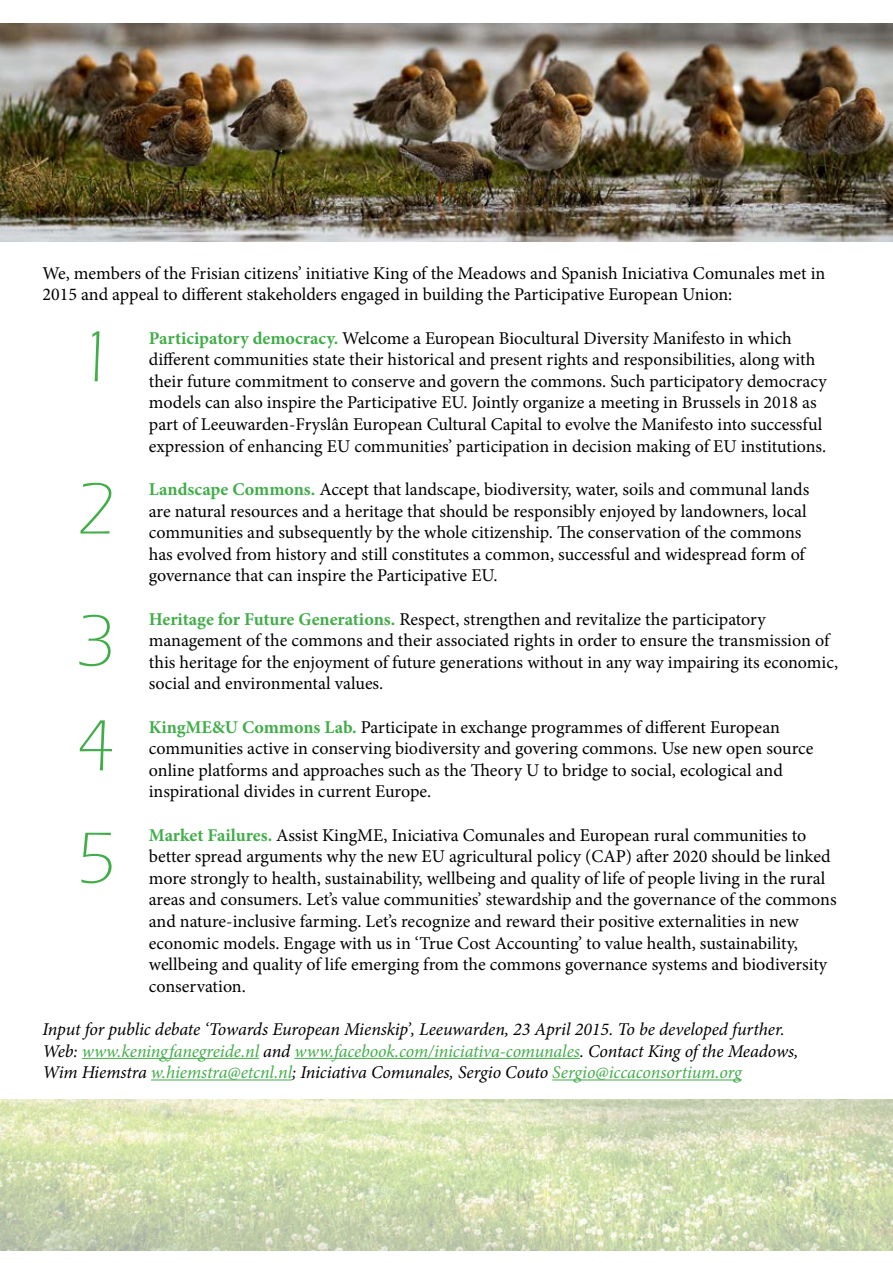
<style>
.page{position:relative;width:893px;height:1263px;background:#fff}
.page>*{position:absolute;margin:0;border:0;box-sizing:border-box;transform-origin:0 0}
.t1{font:300 75px/152.2px "Eras ITC";color:#41ad49}
.t2{font:18px/21.6px "Minion Pro";color:#000}
.t3{font:italic 18px/21.6px "Minion Pro";letter-spacing:-.01em;color:#000}
.s1{font-weight:700;color:#41ad49}
.s2{color:#41ad49}
</style>
<div class="page">
<hr style="left:82px;top:1058px;width:177px;height:1px;background:#41ad49">
<hr style="left:295px;top:1058px;width:285px;height:1px;background:#41ad49">
<hr style="left:151px;top:1079px;width:141px;height:1px;background:#41ad49">
<hr style="left:552px;top:1079px;width:190px;height:1px;background:#41ad49">
<img style="left:0;top:24px;width:893px;height:218px">
<svg style="left:0;top:1099px;width:893px;height:152px;background:#d4deb5"></svg>
<p class="t2" style="left:43px;top:262px;width:784px">We, members of the Frisian citizens’ initiative King of the Meadows and Spanish Iniciativa Comunales met in<br>2015 and appeal to different stakeholders engaged in building the Participative European Union:</p>
<p class="t2" style="left:149px;top:327px;width:679px"><span class="s1">Participatory democracy.</span> Welcome a European Biocultural Diversity Manifesto in which different communities state their historical and present rights and responsibilities, along with their future commitment to conserve and govern the commons. Such participatory democracy models can also inspire the Participative EU. Jointly organize a meeting in Brussels in 2018 as part of Leeuwarden-Fryslân European Cultural Capital to evolve the Manifesto into successful expression of enhancing EU communities’ participation in decision making of EU institutions.</p>
<p class="t2" style="left:149px;top:478px;width:662px"><span class="s1">Landscape Commons.</span> Accept that landscape, biodiversity, water, soils and communal lands are natural resources and a heritage that should be responsibly enjoyed by landowners, local communities and subsequently by the whole citizenship. The conservation of the commons has evolved from history and still constitutes a common, successful and widespread form of governance that can inspire the Participative EU.</p>
<p class="t2" style="left:149px;top:608px;width:691px"><span class="s1">Heritage for Future Generations.</span> Respect, strengthen and revitalize the participatory management of the commons and their associated rights in order to ensure the transmission of this heritage for the enjoyment of future generations without in any way impairing its economic, social and environmental values.</p>
<p class="t2" style="left:149px;top:716px;width:666px"><span class="s1">KingME&amp;U Commons Lab.</span> Participate in exchange programmes of different European communities active in conserving biodiversity and govering commons. Use new open source online platforms and approaches such as the Theory U to bridge to social, ecological and inspirational divides in current Europe.</p>
<p class="t2" style="left:149px;top:824px;width:689px"><span class="s1">Market Failures.</span> Assist KingME, Iniciativa Comunales and European rural communities to better spread arguments why the new EU agricultural policy (CAP) after 2020 should be linked more strongly to health, sustainability, wellbeing and quality of life of people living in the rural areas and consumers. Let’s value communities’ stewardship and the governance of the commons and nature-inclusive farming. Let’s recognize and reward their positive externalities in new economic models. Engage with us in ‘True Cost Accounting’ to value health, sustainability, wellbeing and quality of life emerging from the commons governance systems and biodiversity conservation.</p>
<p class="t3" style="left:43px;top:1018px;width:757px">Input for public debate ‘Towards European Mienskip’, Leeuwarden, 23 April 2015. To be developed further.<br>Web: <span class="s2">www.keningfanegreide.nl</span> and <span class="s2">www.facebook.com/iniciativa-comunales</span>. Contact King of the Meadows,<br>Wim Hiemstra <span class="s2">w.hiemstra@etcnl.nl</span>; Iniciativa Comunales, Sergio Couto <span class="s2">Sergio@iccaconsortium.org</span></p>
<h1 class="t1" style="left:76px;top:281px;width:42px">1<br>2</h1>
<h1 class="t1" style="left:76px;top:589px;width:42px;line-height:104.9px">3<br>4</h1>
<h1 class="t1" style="left:76px;top:783px;width:42px">5</h1>
</div>
